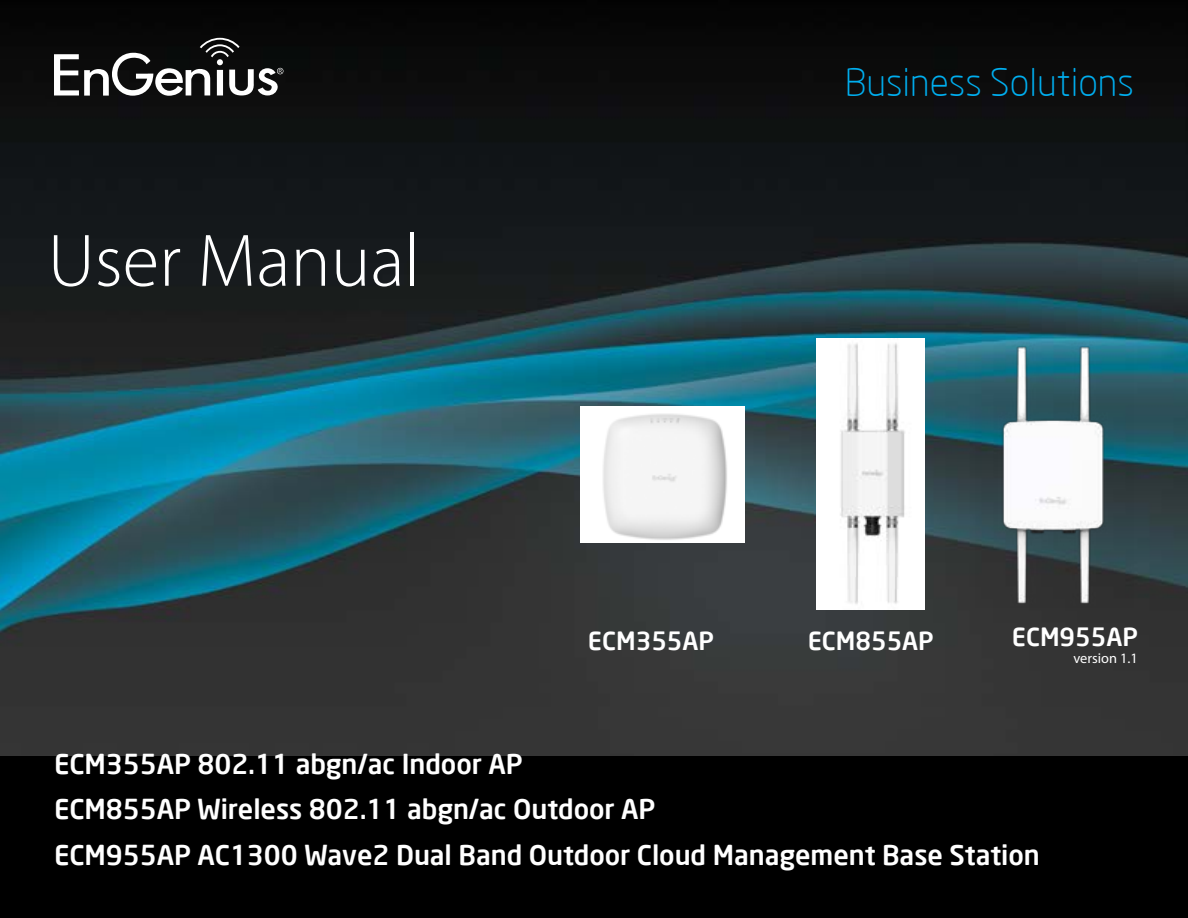
<style>
.page{position:relative;width:1188px;height:918px;background:#fff}
.page>*{position:absolute;margin:0;border:0;box-sizing:border-box;transform-origin:0 0}
.t1{font:300 75px "Myriad Pro";color:#fff}
.t2{font:300 37.5px "Neo Sans Pro";color:#00aeef}
.t3{font:500 27px/45.8px "Neo Sans";letter-spacing:-.005em;color:#fff}
.t4{font:500 24.75px "Neo Sans";color:#fff}
.t5{font:14.4px "Myriad Pro";color:#fff}
</style>
<div class="page">
<img style="left:0;top:0;width:1188px;height:756px">
<svg style="left:54px;top:38px;width:229px;height:58px"></svg>
<div style="left:0;top:756px;width:1188px;height:162px;background:#000"></div>
<img style="left:817px;top:338px;width:108px;height:272px">
<img style="left:580px;top:406px;width:164px;height:136px">
<img style="left:975px;top:341px;width:159px;height:266px">
<h1 class="t1" style="left:48px;top:216px;width:374px">User Manual</h1>
<h2 class="t2" style="left:845px;top:59px;width:291px">Business Solutions</h2>
<p class="t4" style="left:588px;top:625px;width:128px">ECM355AP</p>
<p class="t4" style="left:808px;top:625px;width:128px">ECM855AP</p>
<p class="t4" style="left:1012px;top:621px;width:128px">ECM955AP</p>
<p class="t5" style="left:1073px;top:649px;width:66px">version 1.1</p>
<p class="t3" style="left:54px;top:740px;width:987px">ECM355AP 802.11 abgn/ac Indoor AP<br>ECM855AP Wireless 802.11 abgn/ac Outdoor AP<br>ECM955AP AC1300 Wave2 Dual Band Outdoor Cloud Management Base Station</p>
</div>
